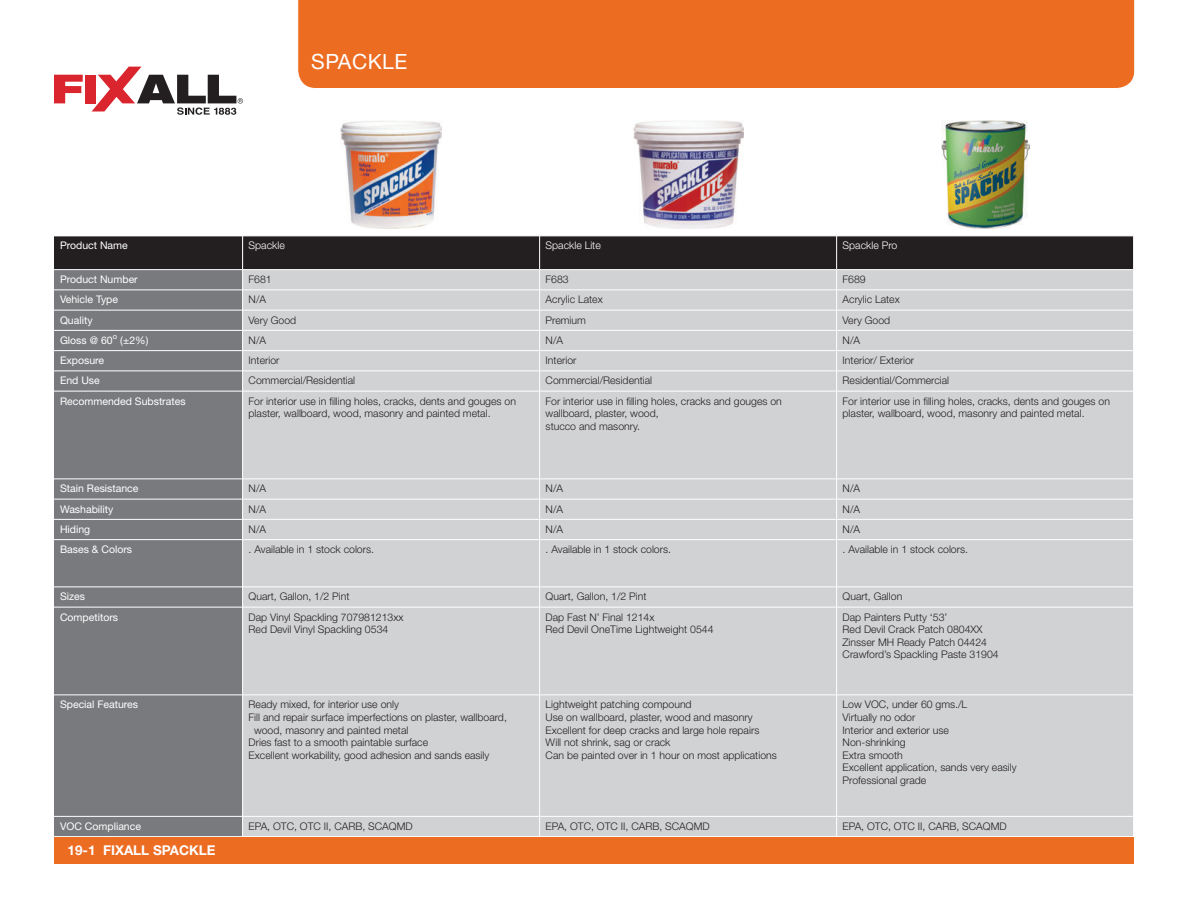
<style>
.page{position:relative;width:1188px;height:918px;background:#fff}
.page>*{position:absolute;margin:0;border:0;box-sizing:border-box;transform-origin:0 0}
.t1{font:21px "Helvetica Neue LT Std";letter-spacing:.025em;color:#fff}
.t2{font:700 13.5px "Helvetica Neue LT Std";color:#fff}
.t3{font:300 10.5px/12.6px "Helvetica Neue LT Std";color:#231f20}
.t4{font:10.5px/20.2px "Helvetica Neue LT Std";color:#fff}
.t5{font:300 10.5px "Helvetica Neue LT Std";color:#fff}
</style>
<div class="page">
<div style="left:54px;top:236px;width:189px;height:34px;background:#231f20"></div>
<div style="left:54px;top:270px;width:188px;height:566px;background:#787a7d"></div>
<hr style="left:54px;top:290px;width:189px;height:1px;background:#fff">
<hr style="left:54px;top:310px;width:189px;height:1px;background:#fff">
<hr style="left:54px;top:330px;width:189px;height:1px;background:#fff">
<hr style="left:54px;top:350px;width:189px;height:1px;background:#fff">
<hr style="left:54px;top:370px;width:189px;height:1px;background:#fff">
<hr style="left:54px;top:391px;width:189px;height:1px;background:#fff">
<hr style="left:54px;top:478px;width:189px;height:1px;background:#fff">
<hr style="left:54px;top:499px;width:189px;height:1px;background:#fff">
<hr style="left:54px;top:519px;width:189px;height:1px;background:#fff">
<hr style="left:54px;top:539px;width:189px;height:1px;background:#fff">
<hr style="left:54px;top:586px;width:189px;height:1px;background:#fff">
<hr style="left:54px;top:607px;width:189px;height:1px;background:#fff">
<hr style="left:54px;top:694px;width:189px;height:1px;background:#fff">
<hr style="left:54px;top:816px;width:189px;height:1px;background:#fff">
<hr style="left:54px;top:236px;width:189px;height:1px;background:#fff">
<hr style="left:54px;top:269px;width:189px;height:1px;background:#fff">
<div style="left:297px;top:0;width:838px;height:89px;background:#ec6c22"></div>
<div style="left:243px;top:392px;width:890px;height:444px;background:#d1d2d4"></div>
<svg style="left:243px;top:817px;width:1px;height:19px"></svg>
<hr style="left:243px;top:816px;width:296px;height:1px;background:#fff">
<hr style="left:243px;top:694px;width:296px;height:1px;background:#fff">
<svg style="left:243px;top:587px;width:1px;height:20px"></svg>
<hr style="left:243px;top:607px;width:296px;height:1px;background:#fff">
<hr style="left:243px;top:586px;width:296px;height:1px;background:#fff">
<hr style="left:243px;top:539px;width:296px;height:1px;background:#fff">
<hr style="left:243px;top:519px;width:296px;height:1px;background:#fff">
<svg style="left:243px;top:479px;width:1px;height:60px"></svg>
<hr style="left:243px;top:499px;width:296px;height:1px;background:#fff">
<hr style="left:243px;top:478px;width:296px;height:1px;background:#fff">
<svg style="left:539px;top:816px;width:1px;height:20px"></svg>
<hr style="left:539px;top:695px;width:1px;height:121px;background:#fff">
<hr style="left:540px;top:816px;width:296px;height:1px;background:#fff">
<hr style="left:539px;top:607px;width:1px;height:88px;background:#fff">
<hr style="left:540px;top:694px;width:296px;height:1px;background:#fff">
<svg style="left:539px;top:587px;width:1px;height:20px"></svg>
<hr style="left:540px;top:607px;width:296px;height:1px;background:#fff">
<hr style="left:539px;top:540px;width:1px;height:47px;background:#fff">
<hr style="left:540px;top:586px;width:296px;height:1px;background:#fff">
<hr style="left:540px;top:539px;width:296px;height:1px;background:#fff">
<hr style="left:540px;top:519px;width:296px;height:1px;background:#fff">
<svg style="left:539px;top:479px;width:1px;height:61px"></svg>
<hr style="left:540px;top:499px;width:296px;height:1px;background:#fff">
<hr style="left:539px;top:391px;width:1px;height:88px;background:#fff">
<hr style="left:540px;top:478px;width:296px;height:1px;background:#fff">
<svg style="left:836px;top:816px;width:1px;height:20px"></svg>
<hr style="left:836px;top:695px;width:1px;height:121px;background:#fff">
<hr style="left:837px;top:816px;width:296px;height:1px;background:#fff">
<hr style="left:836px;top:607px;width:1px;height:88px;background:#fff">
<hr style="left:837px;top:694px;width:296px;height:1px;background:#fff">
<svg style="left:836px;top:587px;width:1px;height:20px"></svg>
<hr style="left:837px;top:607px;width:296px;height:1px;background:#fff">
<hr style="left:836px;top:540px;width:1px;height:47px;background:#fff">
<hr style="left:837px;top:586px;width:296px;height:1px;background:#fff">
<hr style="left:837px;top:539px;width:296px;height:1px;background:#fff">
<hr style="left:837px;top:519px;width:296px;height:1px;background:#fff">
<svg style="left:836px;top:479px;width:1px;height:61px"></svg>
<hr style="left:837px;top:499px;width:296px;height:1px;background:#fff">
<hr style="left:836px;top:391px;width:1px;height:88px;background:#fff">
<hr style="left:837px;top:478px;width:296px;height:1px;background:#fff">
<svg style="left:242px;top:236px;width:891px;height:155px;background:#aeaeb0"></svg>
<img style="left:341px;top:121px;width:101px;height:107px">
<img style="left:633px;top:121px;width:110px;height:107px">
<img style="left:941px;top:120px;width:88px;height:108px">
<svg style="left:54px;top:75px;width:29px;height:28px"></svg>
<div style="left:85px;top:75px;width:11px;height:28px;background:#da252e"></div>
<svg style="left:92px;top:67px;width:151px;height:48px"></svg>
<div style="left:54px;top:837px;width:1079px;height:27px;background:#ec6c22"></div>
<h1 class="t1" style="left:311px;top:49px;width:98px">SPACKLE</h1>
<p class="t4" style="left:60px;top:235px;width:69px">Product Name</p>
<p class="t4" style="left:60px;top:269px;width:127px">Product Number<br>Vehicle Type<br>Quality<br>Gloss @ 60<sup>o</sup> (±2%)<br>Exposure<br>End Use<br>Recommended Substrates</p>
<p class="t5" style="left:249px;top:239px;width:38px">Spackle</p>
<p class="t5" style="left:546px;top:239px;width:57px">Spackle Lite</p>
<p class="t5" style="left:843px;top:239px;width:56px">Spackle Pro</p>
<p class="t3" style="left:249px;top:273px;width:25px">F681</p>
<p class="t3" style="left:546px;top:273px;width:25px">F683</p>
<p class="t3" style="left:843px;top:273px;width:25px">F689</p>
<p class="t3" style="left:249px;top:293px;width:19px">N/A</p>
<p class="t3" style="left:546px;top:293px;width:59px">Acrylic Latex</p>
<p class="t3" style="left:843px;top:293px;width:59px">Acrylic Latex</p>
<p class="t3" style="left:249px;top:313px;width:49px">Very Good</p>
<p class="t3" style="left:546px;top:313px;width:42px">Premium</p>
<p class="t3" style="left:843px;top:313px;width:49px">Very Good</p>
<p class="t3" style="left:249px;top:334px;width:19px">N/A</p>
<p class="t3" style="left:546px;top:334px;width:19px">N/A</p>
<p class="t3" style="left:843px;top:334px;width:19px">N/A</p>
<p class="t3" style="left:249px;top:354px;width:32px">Interior</p>
<p class="t3" style="left:546px;top:354px;width:32px">Interior</p>
<p class="t3" style="left:843px;top:354px;width:73px">Interior/ Exterior</p>
<p class="t3" style="left:249px;top:374px;width:108px">Commercial/Residential</p>
<p class="t3" style="left:546px;top:374px;width:108px">Commercial/Residential</p>
<p class="t3" style="left:843px;top:374px;width:108px">Residential/Commercial</p>
<p class="t3" style="left:249px;top:394px;width:269px">For interior use in filling holes, cracks, dents and gouges on plaster, wallboard, wood, masonry and painted metal.</p>
<p class="t3" style="left:546px;top:394px;width:238px">For interior use in filling holes, cracks and gouges on wallboard, plaster, wood,<br>stucco and masonry.</p>
<p class="t3" style="left:843px;top:394px;width:269px">For interior use in filling holes, cracks, dents and gouges on plaster, wallboard, wood, masonry and painted metal.</p>
<p class="t4" style="left:60px;top:478px;width:80px">Stain Resistance<br>Washability<br>Hiding<br>Bases &amp; Colors</p>
<p class="t4" style="left:60px;top:586px;width:60px">Sizes<br>Competitors</p>
<p class="t3" style="left:249px;top:482px;width:19px">N/A</p>
<p class="t3" style="left:249px;top:502px;width:19px">N/A</p>
<p class="t3" style="left:249px;top:523px;width:19px">N/A</p>
<p class="t3" style="left:249px;top:543px;width:127px">. Available in 1 stock colors.</p>
<p class="t3" style="left:249px;top:590px;width:102px">Quart, Gallon, 1/2 Pint</p>
<p class="t3" style="left:249px;top:610px;width:156px">Dap Vinyl Spackling 707981213xx<br>Red Devil Vinyl Spackling 0534</p>
<p class="t3" style="left:546px;top:482px;width:19px">N/A</p>
<p class="t3" style="left:843px;top:482px;width:19px">N/A</p>
<p class="t3" style="left:546px;top:502px;width:19px">N/A</p>
<p class="t3" style="left:843px;top:502px;width:19px">N/A</p>
<p class="t3" style="left:546px;top:523px;width:19px">N/A</p>
<p class="t3" style="left:843px;top:523px;width:19px">N/A</p>
<p class="t3" style="left:546px;top:543px;width:127px">. Available in 1 stock colors.</p>
<p class="t3" style="left:843px;top:543px;width:127px">. Available in 1 stock colors.</p>
<p class="t3" style="left:546px;top:590px;width:102px">Quart, Gallon, 1/2 Pint</p>
<p class="t3" style="left:843px;top:590px;width:61px">Quart, Gallon</p>
<p class="t3" style="left:546px;top:610px;width:169px">Dap Fast N’ Final 1214x<br>Red Devil OneTime Lightweight 0544</p>
<p class="t3" style="left:843px;top:610px;width:158px">Dap Painters Putty ‘53’<br>Red Devil Crack Patch 0804XX<br>Zinsser MH Ready Patch 04424<br>Crawford’s Spackling Paste 31904</p>
<p class="t4" style="left:60px;top:694px;width:80px">Special Features</p>
<p class="t3" style="left:249px;top:698px;width:152px">Ready mixed, for interior use only</p>
<p class="t3" style="left:249px;top:711px;width:260px">Fill and repair surface imperfections on plaster, wallboard,</p>
<p class="t3" style="left:254px;top:723px;width:156px">wood, masonry and painted metal</p>
<p class="t3" style="left:249px;top:736px;width:181px">Dries fast to a smooth paintable surface</p>
<p class="t3" style="left:249px;top:749px;width:242px">Excellent workability, good adhesion and sands easily</p>
<p class="t3" style="left:546px;top:698px;width:233px">Lightweight patching compound<br>Use on wallboard, plaster, wood and masonry Excellent for deep cracks and large hole repairs Will not shrink, sag or crack<br>Can be painted over in 1 hour on most applications</p>
<p class="t3" style="left:843px;top:698px;width:176px">Low VOC, under 60 gms./L<br>Virtually no odor<br>Interior and exterior use<br>Non-shrinking<br>Extra smooth<br>Excellent application, sands very easily<br>Professional grade</p>
<p class="t4" style="left:60px;top:816px;width:83px">VOC Compliance</p>
<p class="t3" style="left:249px;top:820px;width:165px">EPA, OTC, OTC II, CARB, SCAQMD</p>
<p class="t3" style="left:546px;top:820px;width:165px">EPA, OTC, OTC II, CARB, SCAQMD</p>
<p class="t3" style="left:843px;top:820px;width:165px">EPA, OTC, OTC II, CARB, SCAQMD</p>
<p class="t2" style="left:68px;top:842px;width:150px">19-1 FIXALL SPACKLE</p>
</div>
